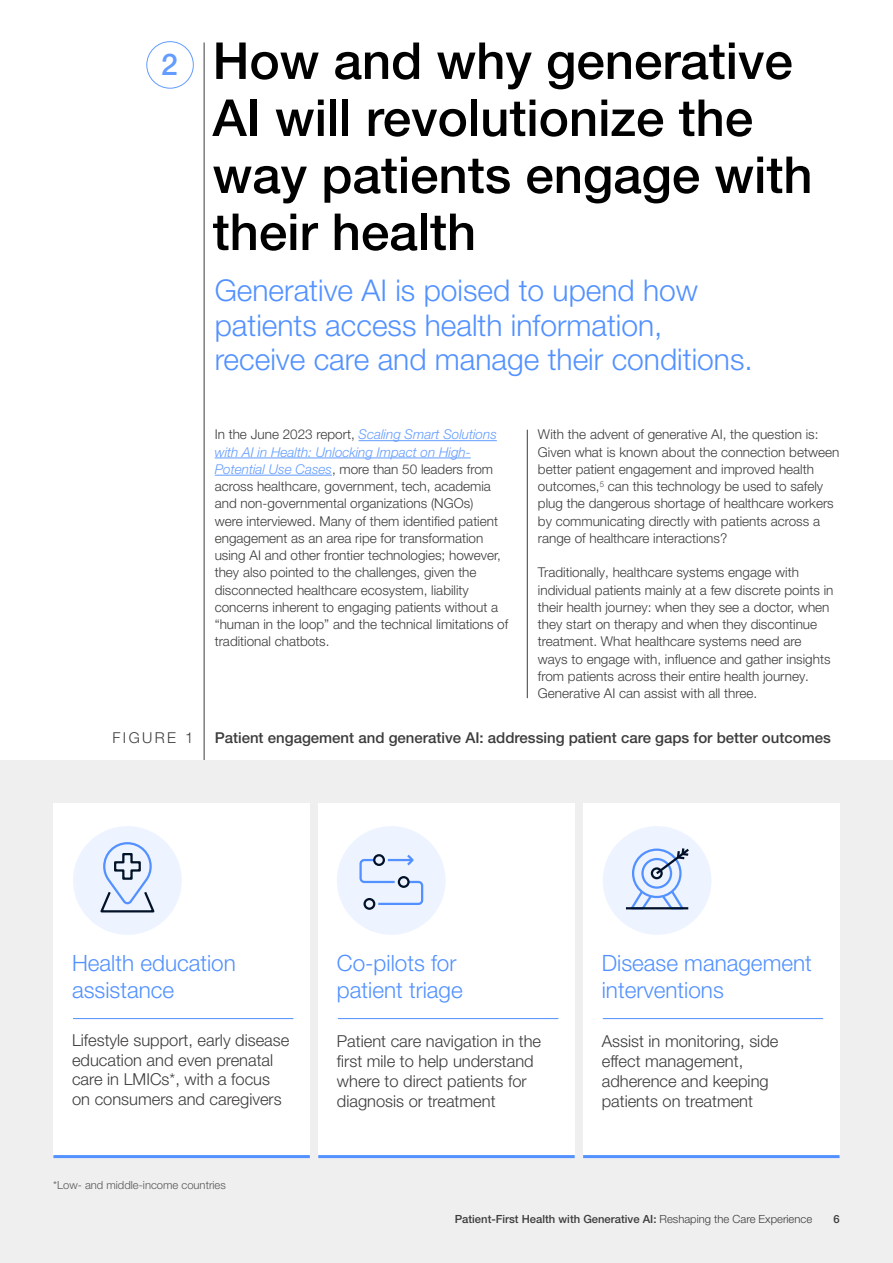
<style>
.page{position:relative;width:893px;height:1263px;background:#fff}
.page>*{position:absolute;margin:0;border:0;box-sizing:border-box;transform-origin:0 0}
.t1{font:500 51px/57px "Helvetica Neue LT Pro";color:#000}
.t2{font:300 30px/34.5px "Helvetica Neue LT Pro";color:#5291ff}
.t3{font:500 30px "Helvetica Neue LT Pro";color:#639cff}
.t4{font:300 22.5px/27px "Helvetica Neue LT Pro";color:#5291ff}
.t5{font:300 16.5px/19.8px "Helvetica Neue LT Pro";color:#3d3c3b}
.t6{font:500 15px "Helvetica Neue LT Pro";color:#3c3c3b}
.t7{font:300 15px "Helvetica Neue LT Pro";letter-spacing:.16em;color:#3c3c3b}
.t8{font:300 13.5px/17.2px "Helvetica Neue LT Pro";color:#3c3c3b}
.t9{font:500 11.25px "Helvetica Neue LT Pro";color:#3c3c3b}
.t10{font:300 11.25px "Helvetica Neue LT Pro";color:#575756}
.s1{font-style:italic;color:#639cff}
.s2{font-weight:300}
</style>
<div class="page">
<hr style="left:204px;top:42px;width:1px;height:1081px;background:#3c3c3b">
<div style="left:147px;top:41px;width:47px;height:47px;border:1px solid #639cff;border-radius:50%"></div>
<hr style="left:359px;top:440px;width:138px;height:1px;background:#639cff">
<hr style="left:215px;top:458px;width:256px;height:1px;background:#639cff">
<hr style="left:215px;top:475px;width:117px;height:1px;background:#639cff">
<hr style="left:527px;top:430px;width:1px;height:268px;background:#3c3c3b">
<div style="left:0;top:760px;width:893px;height:503px;background:#efefef"></div>
<div style="left:54px;top:803px;width:256px;height:353px;background:#fff"></div>
<hr style="left:53px;top:1155px;width:257px;height:3px;background:#5291ff">
<hr style="left:73px;top:1018px;width:220px;height:1px;background:#5291ff">
<div style="left:73px;top:826px;width:109px;height:109px;background:#edf3ff;border-radius:50%"></div>
<div style="left:318px;top:803px;width:257px;height:353px;background:#fff"></div>
<hr style="left:318px;top:1155px;width:257px;height:3px;background:#5291ff">
<hr style="left:338px;top:1018px;width:220px;height:1px;background:#5291ff">
<div style="left:583px;top:803px;width:257px;height:353px;background:#fff"></div>
<hr style="left:583px;top:1155px;width:257px;height:3px;background:#5291ff">
<hr style="left:603px;top:1018px;width:220px;height:1px;background:#5291ff">
<div style="left:337px;top:826px;width:109px;height:109px;background:#edf3ff;border-radius:50%"></div>
<div style="left:603px;top:826px;width:108px;height:109px;background:#edf3ff;border-radius:50%"></div>
<div style="left:363px;top:898px;width:12px;height:12px;border:2px solid #001128;border-radius:50%"></div>
<svg style="left:359px;top:854px;width:65px;height:52px"></svg>
<div style="left:373px;top:854px;width:12px;height:12px;border:2px solid #001128;border-radius:50%"></div>
<div style="left:398px;top:876px;width:12px;height:12px;border:2px solid #001128;border-radius:50%"></div>
<svg style="left:628px;top:889px;width:26px;height:21px"></svg>
<svg style="left:660px;top:888px;width:26px;height:22px"></svg>
<hr style="left:626px;top:907px;width:62px;height:2px;background:#001128">
<div style="left:632px;top:848px;width:50px;height:50px;border:2px solid #5291ff;border-radius:50%"></div>
<div style="left:651px;top:867px;width:12px;height:12px;border:2px solid #001128;border-radius:50%"></div>
<div style="left:641px;top:858px;width:31px;height:31px;border:2px solid #5291ff;border-radius:50%"></div>
<svg style="left:654px;top:848px;width:35px;height:28px"></svg>
<svg style="left:100px;top:842px;width:55px;height:71px"></svg>
<h2 class="t3" style="left:161px;top:46px;width:18px">2</h2>
<h1 class="t1" style="left:213px;top:32px;width:601px">How and why generative<br>AI will revolutionize the way patients engage with their health</h1>
<h2 class="t2" style="left:215px;top:273px;width:540px">Generative AI is poised to upend how patients access health information, receive care and manage their conditions.</h2>
<p class="t8" style="left:215px;top:426px;width:295px">In the June 2023 report, <span class="s1">Scaling Smart Solutions with AI in Health: Unlocking Impact on High-Potential Use Cases</span>, more than 50 leaders from across healthcare, government, tech, academia and non-governmental organizations (NGOs)<br>were interviewed. Many of them identified patient engagement as an area ripe for transformation using AI and other frontier technologies; however, they also pointed to the challenges, given the disconnected healthcare ecosystem, liability concerns inherent to engaging patients without a “human in the loop” and the technical limitations of traditional chatbots.</p>
<p class="t8" style="left:538px;top:426px;width:303px">With the advent of generative AI, the question is:<br>Given what is known about the connection between better patient engagement and improved health outcomes,<sup>5</sup> can this technology be used to safely plug the dangerous shortage of healthcare workers by communicating directly with patients across a range of healthcare interactions?</p>
<p class="t8" style="left:538px;top:564px;width:297px">Traditionally, healthcare systems engage with individual patients mainly at a few discrete points in their health journey: when they see a doctor, when they start on therapy and when they discontinue treatment. What healthcare systems need are ways to engage with, influence and gather insights from patients across their entire health journey.<br>Generative AI can assist with all three.</p>
<p class="t7" style="left:112px;top:729px;width:82px">FIGURE 1</p>
<p class="t6" style="left:215px;top:729px;width:618px">Patient engagement and generative AI: addressing patient care gaps for better outcomes</p>
<h3 class="t4" style="left:72px;top:948px;width:165px">Health education assistance</h3>
<p class="t5" style="left:72px;top:1030px;width:219px">Lifestyle support, early disease education and even prenatal care in LMICs*, with a focus on consumers and caregivers</p>
<p class="t10" style="left:53px;top:1178px;width:174px">*Low- and middle-income countries</p>
<h3 class="t4" style="left:337px;top:948px;width:127px">Co-pilots for patient triage</h3>
<p class="t5" style="left:337px;top:1031px;width:206px">Patient care navigation in the first mile to help understand where to direct patients for diagnosis or treatment</p>
<h3 class="t4" style="left:602px;top:948px;width:212px">Disease management interventions</h3>
<p class="t5" style="left:602px;top:1031px;width:178px">Assist in monitoring, side effect management, adherence and keeping patients on treatment</p>
<p class="t9" style="left:455px;top:1212px;width:359px">Patient-First Health with Generative AI: <span class="s2">Reshaping the Care Experience</span></p>
<p class="t9" style="left:834px;top:1212px;width:8px">6</p>
</div>
